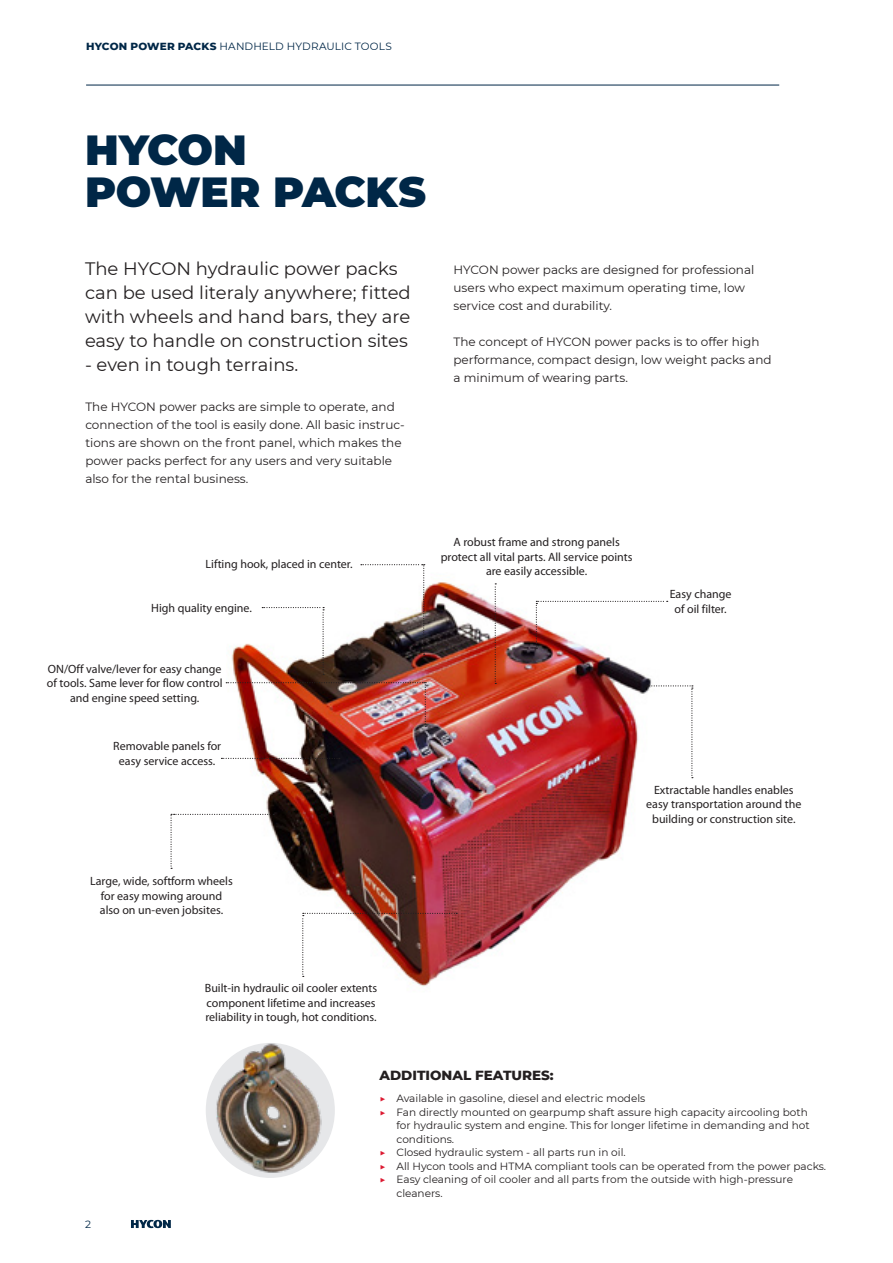
<style>
.page{position:relative;width:893px;height:1263px;background:#fff}
.page>*{position:absolute;margin:0;border:0;box-sizing:border-box;transform-origin:0 0}
.HYCON_Header{font:900 42px "Montserrat";letter-spacing:-.01em;color:#002747}
.HYCON_Manchet{font:18px/24px "Montserrat";color:#231f20}
.t1{font:800 13.5px "Montserrat";color:#231f20}
.t2{font:12px/14.4px "Myriad Pro";color:#231f20;text-align:center}
.HYCON_Body{font:12px/18px "Montserrat";color:#231f20}
.t3{font:10.5px/13.5px "Montserrat";color:#231f20}
.t4{font:10.5px "Montserrat";letter-spacing:.015em;color:#002747}
.s1{font-weight:800}
.s2{color:#dc1a32}
</style>
<div class="page">
<hr style="left:86px;top:85px;width:693px;height:1px;background:#002747">
<img style="left:228px;top:582px;width:434px;height:405px">
<svg style="left:647px;top:685px;width:46px;height:93px"></svg>
<img style="left:226px;top:682px;width:200px;height:45px">
<svg style="left:536px;top:601px;width:132px;height:48px"></svg>
<svg style="left:361px;top:564px;width:64px;height:91px"></svg>
<svg style="left:495px;top:583px;width:1px;height:101px"></svg>
<img style="left:208px;top:1043px;width:121px;height:133px">
<img style="left:302px;top:913px;width:155px;height:64px">
<svg style="left:221px;top:758px;width:119px;height:1px"></svg>
<svg style="left:171px;top:814px;width:103px;height:55px"></svg>
<svg style="left:262px;top:607px;width:62px;height:68px"></svg>
<svg style="left:131px;top:1220px;width:40px;height:8px"></svg>
<p class="t4" style="left:86px;top:39px;width:307px"><span class="s1">HYCON POWER PACKS</span> HANDHELD HYDRAULIC TOOLS</p>
<p class="HYCON_Header" style="left:85px;top:119px;width:163px">HYCON</p>
<p class="HYCON_Header" style="left:85px;top:161px;width:342px">POWER PACKS</p>
<p class="HYCON_Manchet" style="left:85px;top:256px;width:327px">The HYCON hydraulic power packs can be used literaly anywhere; fitted with wheels and hand bars, they are easy to handle on construction sites</p>
<p class="HYCON_Manchet" style="left:85px;top:352px;width:215px">- even in tough terrains.</p>
<p class="HYCON_Body" style="left:85px;top:398px;width:321px">The HYCON power packs are simple to operate, and connection of the tool is easily done. All basic instruc&shy;tions are shown on the front panel, which makes the power packs perfect for any users and very suitable also for the rental business.</p>
<p class="HYCON_Body" style="left:453px;top:261px;width:302px">HYCON power packs are designed for professional users who expect maximum operating time, low service cost and durability.</p>
<p class="HYCON_Body" style="left:453px;top:333px;width:320px">The concept of HYCON power packs is to offer high performance, compact design, low weight packs and a minimum of wearing parts.</p>
<p class="t2" style="left:206px;top:557px;width:149px">Lifting hook, placed in center.</p>
<p class="t2" style="left:151px;top:601px;width:102px">High quality engine.</p>
<p class="t2" style="left:47px;top:662px;width:177px">ON/Off valve/lever for easy change of tools. Same lever for flow control and engine speed setting.</p>
<p class="t2" style="left:113px;top:739px;width:110px">Removable panels for easy service access.</p>
<p class="t2" style="left:90px;top:874px;width:144px">Large, wide, softform wheels for easy mowing around also on un-even jobsites.</p>
<p class="t2" style="left:441px;top:535px;width:193px">A robust frame and strong panels protect all vital parts. All service points are easily accessible.</p>
<p class="t2" style="left:670px;top:587px;width:63px">Easy change</p>
<p class="t2" style="left:674px;top:601px;width:54px">of oil filter.</p>
<p class="t2" style="left:646px;top:782px;width:157px">Extractable handles enables easy transportation around the building or construction site.</p>
<p class="t2" style="left:205px;top:981px;width:174px;text-align:left">Built-in hydraulic oil cooler extents component lifetime and increases reliability in tough, hot conditions.</p>
<p class="t4" style="left:85px;top:1217px;width:7px">2</p>
<p class="t1" style="left:379px;top:1066px;width:176px">ADDITIONAL FEATURES:</p>
<p class="t3" style="left:379px;top:1091px;width:267px"><span class="s2">▶</span> Available in gasoline, diesel and electric models</p>
<p class="t3" style="left:396px;top:1105px;width:415px;text-indent:-17px"><span class="s2">▶</span> Fan directly mounted on gearpump shaft assure high capacity aircooling both for hydraulic system and engine. This for longer lifetime in demanding and hot conditions.</p>
<p class="t3" style="left:379px;top:1145px;width:248px"><span class="s2">▶</span> Closed hydraulic system - all parts run in oil.</p>
<p class="t3" style="left:379px;top:1159px;width:448px"><span class="s2">▶</span> All Hycon tools and HTMA compliant tools can be operated from the power packs.</p>
<p class="t3" style="left:396px;top:1172px;width:398px;text-indent:-17px"><span class="s2">▶</span> Easy cleaning of oil cooler and all parts from the outside with high-pressure cleaners.</p>
</div>
